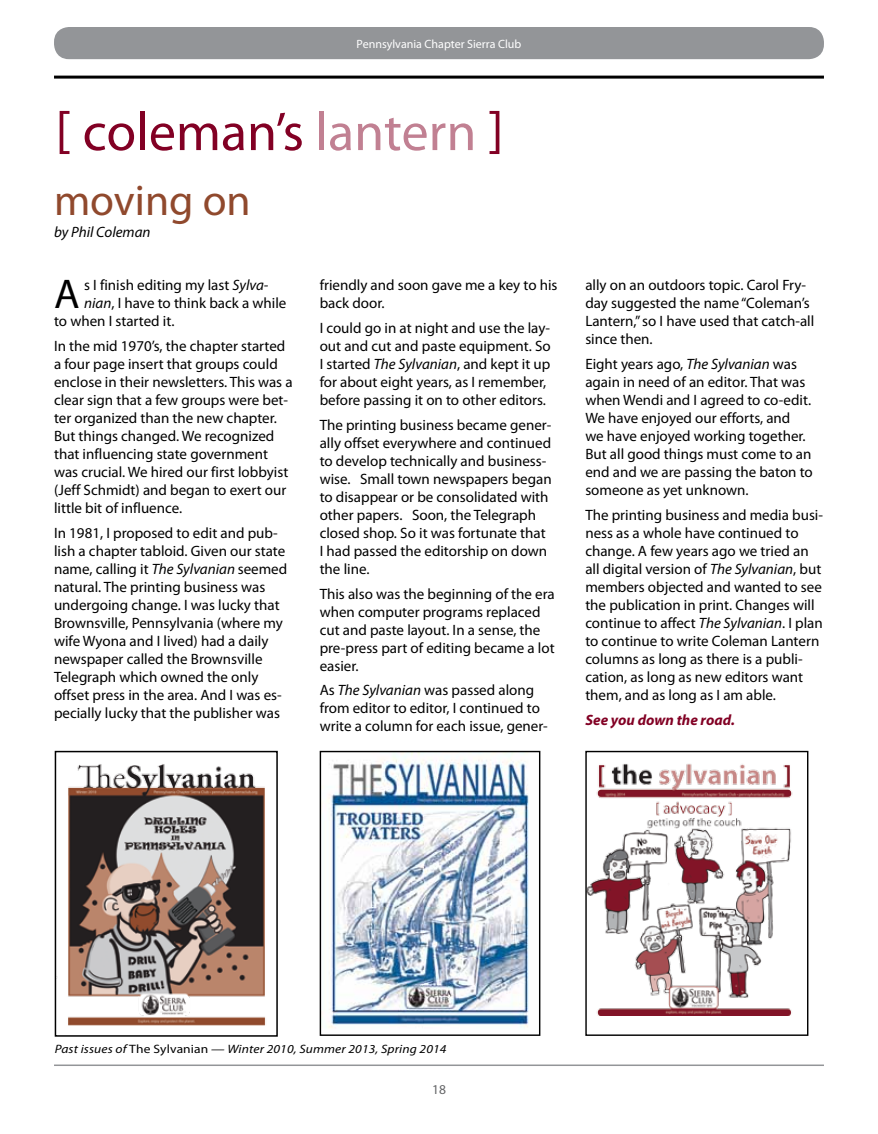
<style>
.page{position:relative;width:878px;height:1134px;background:#fff}
.page>*{position:absolute;margin:0;border:0;box-sizing:border-box;transform-origin:0 0}
.t1{font:54px "Myriad Pro";color:#820024}
.t2{font:43.5px "Myriad Pro";color:#90492d}
.t3{font:41.7px "Myriad Pro";color:#000}
.t4{font:15px/18px "Myriad Pro";color:#000}
.t5{font:italic 700 15px "Myriad Pro";color:#820024}
.t6{font:italic 15px "Myriad Pro";color:#000}
.t7{font:13.5px "Myriad Pro";color:#636466}
.t8{font:italic 12.15px "Myriad Pro";letter-spacing:.01em;color:#000;scale:1.11 1}
.t9{font:12px "Myriad Pro";color:#fff}
.s1{color:#c18092}
.s2{font-style:italic}
.s3{font-style:normal}
</style>
<div class="page">
<div style="left:54px;top:27px;width:770px;height:32px;background:#939598;border-radius:15px"></div>
<hr style="left:54px;top:1065px;width:770px;height:1px;background:#939598">
<hr style="left:54px;top:76px;width:770px;height:3px;background:#000">
<img style="left:68px;top:764px;width:198px;height:262px">
<div style="left:55px;top:751px;width:223px;height:286px;border:2px solid #000"></div>
<img style="left:587px;top:764px;width:206px;height:252px">
<div style="left:585px;top:751px;width:223px;height:285px;border:1px solid #000"></div>
<img style="left:327px;top:753px;width:202px;height:275px">
<div style="left:320px;top:751px;width:220px;height:285px;border:1px solid #000"></div>
<p class="t9" style="left:356px;top:37px;width:166px">Pennsylvania Chapter Sierra Club</p>
<h1 class="t1" style="left:55px;top:99px;width:450px">[ coleman’s <span class="s1">lantern</span> ]</h1>
<h2 class="t2" style="left:54px;top:173px;width:198px">moving on</h2>
<p class="t6" style="left:54px;top:223px;width:98px">by Phil Coleman</p>
<h3 class="t3" style="left:54px;top:269px;width:27px">A</h3>
<p class="t4" style="left:84px;top:276px;width:186px">s I finish editing my last <span class="s2">Sylva-</span></p>
<p class="t4" style="left:320px;top:276px;width:239px">friendly and soon gave me a key to his back door.</p>
<p class="t4" style="left:320px;top:319px;width:232px">I could go in at night and use the lay&shy;out and cut and paste equipment. So I started <span class="s2">The Sylvanian</span>, and kept it up for about eight years, as I remember, before passing it on to other editors.</p>
<p class="t4" style="left:320px;top:416px;width:233px">The printing business became gener&shy;ally offset everywhere and continued to develop technically and business&shy;wise. Small town newspapers began to disappear or be consolidated with other papers. Soon, the Telegraph closed shop. So it was fortunate that<br>I had passed the editorship on down the line.</p>
<p class="t4" style="left:320px;top:584px;width:237px">This also was the beginning of the era when computer programs replaced cut and paste layout. I n a sense, the pre-press part of editing became a lot easier.</p>
<p class="t4" style="left:320px;top:681px;width:230px">As <span class="s2">The Sylvanian</span> was passed along from editor to editor, I continued to write a column for each issue, gener-</p>
<p class="t4" style="left:84px;top:294px;width:204px"><span class="s2">nian</span>, I have to think back a while</p>
<p class="t4" style="left:54px;top:312px;width:122px">to when I started it.</p>
<p class="t4" style="left:54px;top:337px;width:240px">I n the mid 1970’s, the chapter started a four page insert that groups could enclose in their newsletters. This was a clear sign that a few groups were bet&shy;ter organized than the new chapter.<br>But things changed. We recognized that influencing state government was crucial. We hired our first lobbyist (Jeff Schmidt) and began to exert our little bit of influence.</p>
<p class="t4" style="left:54px;top:524px;width:235px">I n 1981, I proposed to edit and pub&shy;lish a chapter tabloid. Given our state name, calling it <span class="s2">The Sylvanian</span> seemed natural. The printing business was undergoing change. I was lucky that Brownsville, Pennsylvania (where my wife Wyona and I lived) had a daily newspaper called the Brownsville Telegraph which owned the only offset press in the area. And I was es&shy;pecially lucky that the publisher was</p>
<p class="t4" style="left:585px;top:276px;width:230px">ally on an outdoors topic. Carol Fry&shy;day suggested the name “Coleman’s<br>Lantern,” so I have used that catch-all since then.</p>
<p class="t4" style="left:585px;top:355px;width:229px">Eight years ago, <span class="s2">The Sylvanian</span> was again in need of an editor. That was when Wendi and I agreed to co-edit.<br>We have enjoyed our efforts, and<br>we have enjoyed working together.<br>But all good things must come to an end and we are passing the baton to someone as yet unknown.</p>
<p class="t4" style="left:585px;top:506px;width:239px">The printing business and media busi&shy;ness as a whole have continued to change. A few years ago we tried an all digital version of <span class="s2">The Sylvanian</span>, but members objected and wanted to see the publication in print. Changes will continue to affect <span class="s2">The Sylvanian</span>. I plan to continue to write Coleman Lantern columns as long as there is a publi&shy;cation, as long as new editors want them, and as long as I am able.</p>
<p class="t5" style="left:585px;top:710px;width:151px">See you down the road.</p>
<p class="t8" style="left:55px;top:1041px;width:354px">Past issues of <span class="s3">The Sylvanian</span> — Winter 2010, Summer 2013, Spring 2014</p>
<p class="t7" style="left:432px;top:1081px;width:15px">18</p>
</div>
